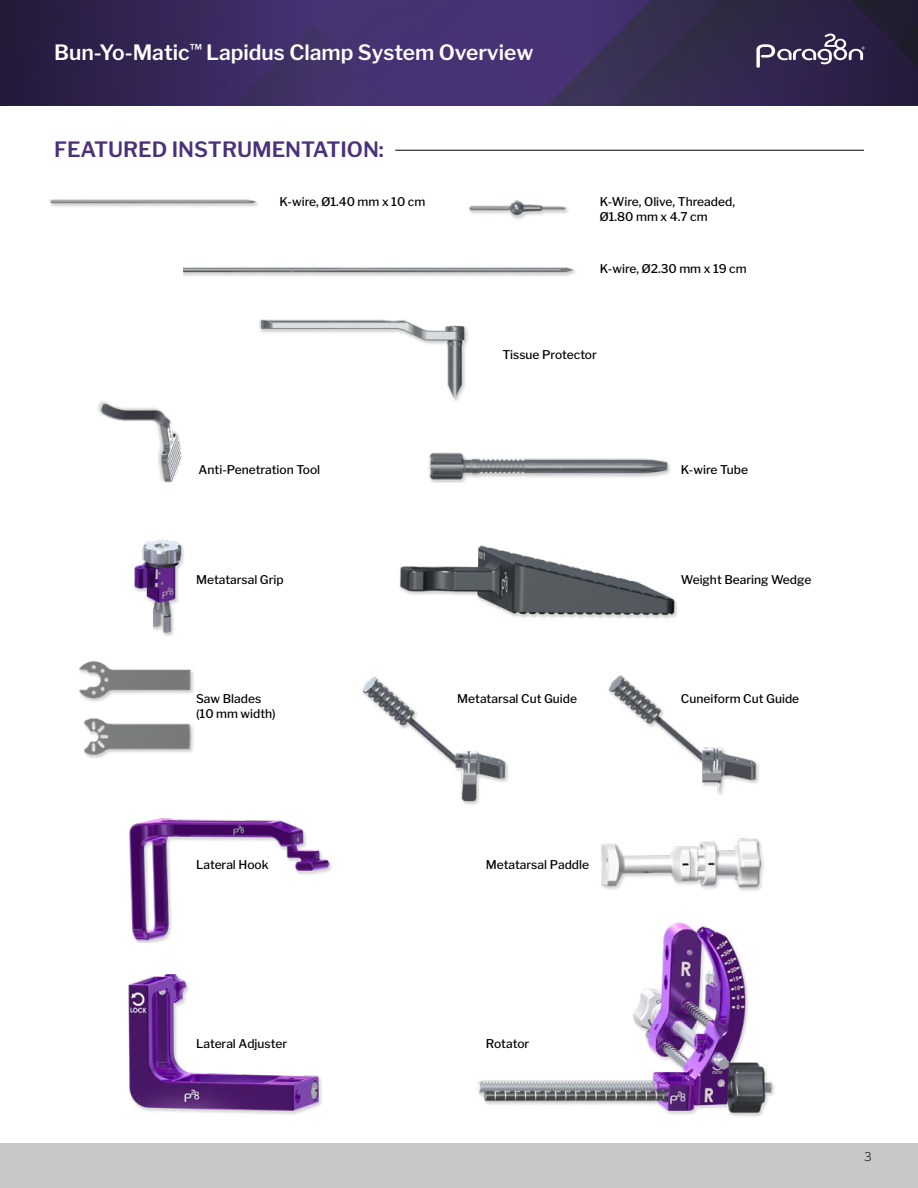
<style>
.page{position:relative;width:918px;height:1188px;background:#fff}
.page>*{position:absolute;margin:0;border:0;box-sizing:border-box;transform-origin:0 0}
.t1{font:600 21px "Libre Franklin";color:#fff}
.t2{font:600 21px "Libre Franklin";color:#4a317a}
.t3{font:500 12px/15px "Libre Franklin";color:#000}
.t4{font:200 12px "Libre Franklin";color:#000}
</style>
<div class="page">
<div style="left:0;top:1143px;width:918px;height:45px;background:#c6c8ca"></div>
<hr style="left:395px;top:150px;width:469px;height:1px;background:#000">
<div style="left:316px;top:0;width:272px;height:106px;background:#473274"></div>
<svg style="left:588px;top:0;width:330px;height:106px;background:#31274b"></svg>
<div style="left:0;top:0;width:316px;height:106px;background:linear-gradient(to right,#23193a,#45326f)"></div>
<svg style="left:756px;top:33px;width:108px;height:35px;background:#564c6c"></svg>
<img style="left:134px;top:540px;width:50px;height:96px">
<img style="left:477px;top:922px;width:298px;height:195px">
<img style="left:128px;top:975px;width:194px;height:140px">
<img style="left:129px;top:818px;width:203px;height:125px">
<img style="left:601px;top:838px;width:163px;height:53px">
<img style="left:608px;top:675px;width:151px;height:120px">
<img style="left:399px;top:545px;width:278px;height:74px">
<img style="left:259px;top:319px;width:209px;height:82px">
<img style="left:428px;top:452px;width:242px;height:31px">
<img style="left:98px;top:401px;width:84px;height:82px">
<img style="left:184px;top:267px;width:392px;height:9px">
<img style="left:50px;top:199px;width:208px;height:8px">
<img style="left:469px;top:200px;width:100px;height:19px">
<img style="left:79px;top:661px;width:115px;height:97px">
<img style="left:362px;top:676px;width:147px;height:129px">
<h1 class="t1" style="left:54px;top:40px;width:481px">Bun-Yo-Matic<sup>™</sup> Lapidus Clamp System Overview</h1>
<h1 class="t2" style="left:54px;top:137px;width:331px">FEATURED INSTRUMENTATION:</h1>
<p class="t3" style="left:280px;top:194px;width:147px">K-wire, Ø1.40 mm x 10 cm</p>
<p class="t3" style="left:600px;top:194px;width:137px">K-Wire, Olive, Threaded,<br>Ø1.80 mm x 4.7 cm</p>
<p class="t3" style="left:600px;top:261px;width:148px">K-wire, Ø2.30 mm x 19 cm</p>
<p class="t3" style="left:199px;top:462px;width:123px">Anti-Penetration Tool</p>
<p class="t3" style="left:196px;top:572px;width:89px">Metatarsal Grip</p>
<p class="t3" style="left:502px;top:347px;width:96px">Tissue Protector</p>
<p class="t3" style="left:681px;top:462px;width:69px">K-wire Tube</p>
<p class="t3" style="left:681px;top:572px;width:132px">Weight Bearing Wedge</p>
<p class="t3" style="left:457px;top:691px;width:121px">Metatarsal Cut Guide</p>
<p class="t3" style="left:196px;top:691px;width:67px">Saw Blades</p>
<p class="t3" style="left:681px;top:691px;width:120px">Cuneiform Cut Guide</p>
<p class="t3" style="left:196px;top:706px;width:81px">(10 mm width)</p>
<p class="t3" style="left:196px;top:857px;width:74px">Lateral Hook</p>
<p class="t3" style="left:486px;top:857px;width:105px">Metatarsal Paddle</p>
<p class="t3" style="left:196px;top:1036px;width:93px">Lateral Adjuster</p>
<p class="t3" style="left:486px;top:1036px;width:45px">Rotator</p>
<p class="t4" style="left:864px;top:1149px;width:9px">3</p>
</div>
